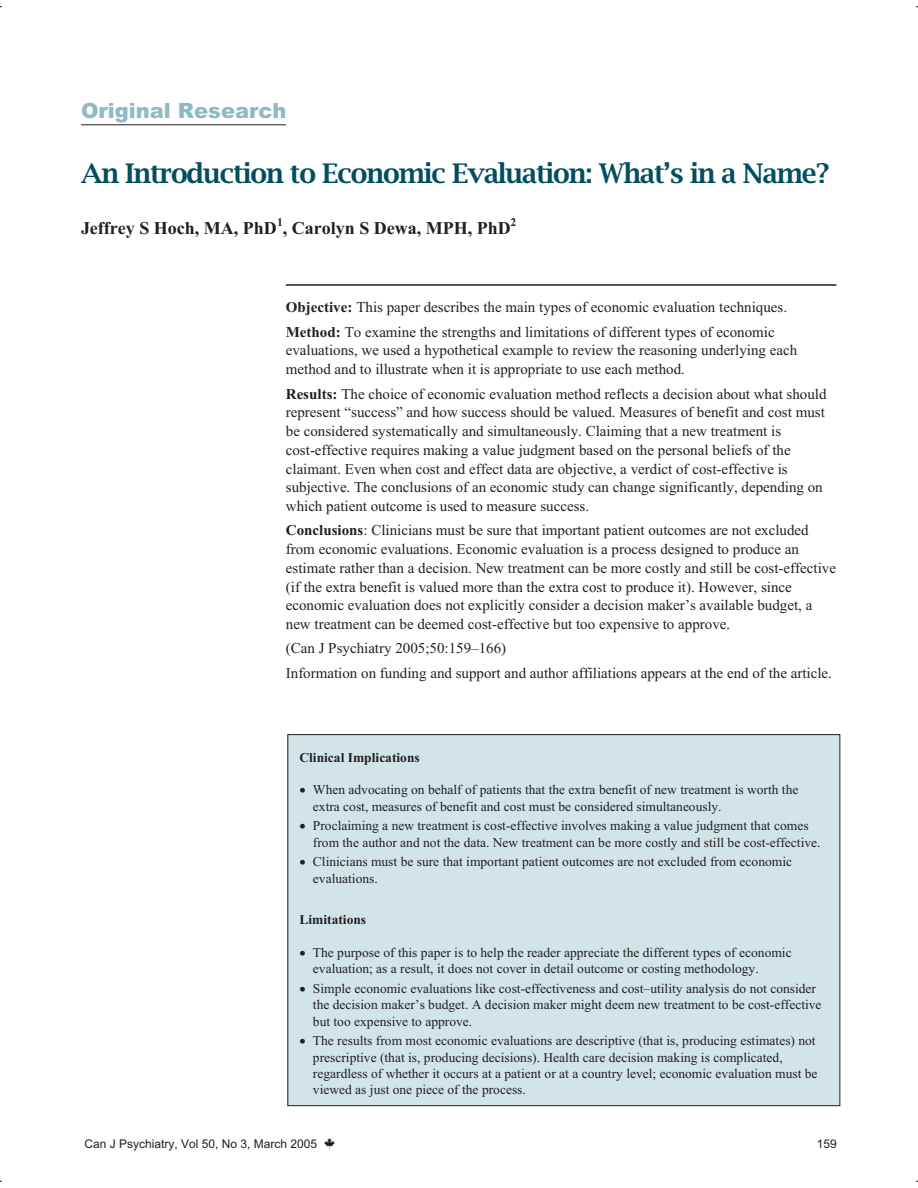
<style>
.page{position:relative;width:918px;height:1188px;background:#fff}
.page>*{position:absolute;margin:0;border:0;box-sizing:border-box;transform-origin:0 0}
.t1{font:700 27px "Lucida Bright";letter-spacing:-.04em;color:#004e5f}
.t2{font:900 21px "Arial";color:#90b9c5}
.t3{font:700 18px "Times New Roman";color:#231f20}
.t4{font:15px/18.8px "Times New Roman";color:#231f20}
.t5{font:13.5px/16.2px "Times New Roman";color:#231f20}
.t6{font:700 13.5px "Times New Roman";color:#231f20}
.t7{font:12px "Arial";color:#231f20}
.t8{font:700 11.7px "Times New Roman";color:#231f20}
.s1{font-weight:700}
</style>
<div class="page">
<hr style="left:81px;top:124px;width:205px;height:1px;background:#231f20">
<hr style="left:286px;top:284px;width:550px;height:2px;background:#231f20">
<div style="left:287px;top:734px;width:553px;height:372px;background:#d3e4e8"></div>
<h2 class="t2" style="left:81px;top:103px;width:207px">Original Research</h2>
<h1 class="t1" style="left:81px;top:163px;width:750px">An Introduction to Economic Evaluation: What’s in a Name?</h1>
<p class="t3" style="left:81px;top:222px;width:431px">Jeffrey S Hoch, MA, PhD , Carolyn S Dewa, MPH, PhD</p>
<p class="t8" style="left:277px;top:218px;width:7px">1</p>
<p class="t8" style="left:511px;top:218px;width:7px">2</p>
<p class="t4" style="left:286px;top:296px;width:503px;line-height:24.5px"><span class="s1">Objective:</span> This paper describes the main types of economic evaluation techniques.<br><span class="s1">Method:</span> To examine the strengths and limitations of different types of economic</p>
<p class="t4" style="left:286px;top:342px;width:513px">evaluations, we used a hypothetical example to review the reasoning underlying each method and to illustrate when it is appropriate to use each method.</p>
<p class="t4" style="left:286px;top:386px;width:542px"><span class="s1">Results:</span> The choice of economic evaluation method reflects a decision about what should represent “success” and how success should be valued. Measures of benefit and cost must be considered systematically and simultaneously. Claiming that a new treatment is cost-effective requires making a value judgment based on the personal beliefs of the claimant. Even when cost and effect data are objective, a verdict of cost-effective is subjective. The conclusions of an economic study can change significantly, depending on which patient outcome is used to measure success.</p>
<p class="t4" style="left:286px;top:523px;width:552px"><span class="s1">Conclusions</span>: Clinicians must be sure that important patient outcomes are not excluded from economic evaluations. Economic evaluation is a process designed to produce an estimate rather than a decision. New treatment can be more costly and still be cost-effective (if the extra benefit is valued more than the extra cost to produce it). However, since economic evaluation does not explicitly consider a decision maker’s available budget, a new treatment can be deemed cost-effective but too expensive to approve.</p>
<p class="t4" style="left:286px;top:638px;width:548px;line-height:24.2px">(Can J Psychiatry 2005;50:159–166)<br>Information on funding and support and author affiliations appears at the end of the article.</p>
<p class="t6" style="left:299px;top:753px;width:122px">Clinical Implications</p>
<p class="t5" style="left:313px;top:783px;width:487px">When advocating on behalf of patients that the extra benefit of new treatment is worth the extra cost, measures of benefit and cost must be considered simultaneously.</p>
<p class="t5" style="left:313px;top:819px;width:509px">Proclaiming a new treatment is cost-effective involves making a value judgment that comes from the author and not the data. New treatment can be more costly and still be cost-effective.</p>
<p class="t5" style="left:313px;top:855px;width:481px">Clinicians must be sure that important patient outcomes are not excluded from economic evaluations.</p>
<p class="t6" style="left:299px;top:915px;width:68px">Limitations</p>
<p class="t5" style="left:313px;top:946px;width:480px">The purpose of this paper is to help the reader appreciate the different types of economic evaluation; as a result, it does not cover in detail outcome or costing methodology.</p>
<p class="t5" style="left:313px;top:982px;width:510px">Simple economic evaluations like cost-effectiveness and cost–utility analysis do not consider the decision maker’s budget. A decision maker might deem new treatment to be cost-effective but too expensive to approve.</p>
<p class="t5" style="left:313px;top:1034px;width:506px">The results from most economic evaluations are descriptive (that is, producing estimates) not prescriptive (that is, producing decisions). Health care decision making is complicated, regardless of whether it occurs at a patient or at a country level; economic evaluation must be viewed as just one piece of the process.</p>
<p class="t7" style="left:84px;top:1140px;width:234px">Can J Psychiatry, Vol 50, No 3, March 2005</p>
<p class="t7" style="left:817px;top:1140px;width:22px">159</p>
</div>
